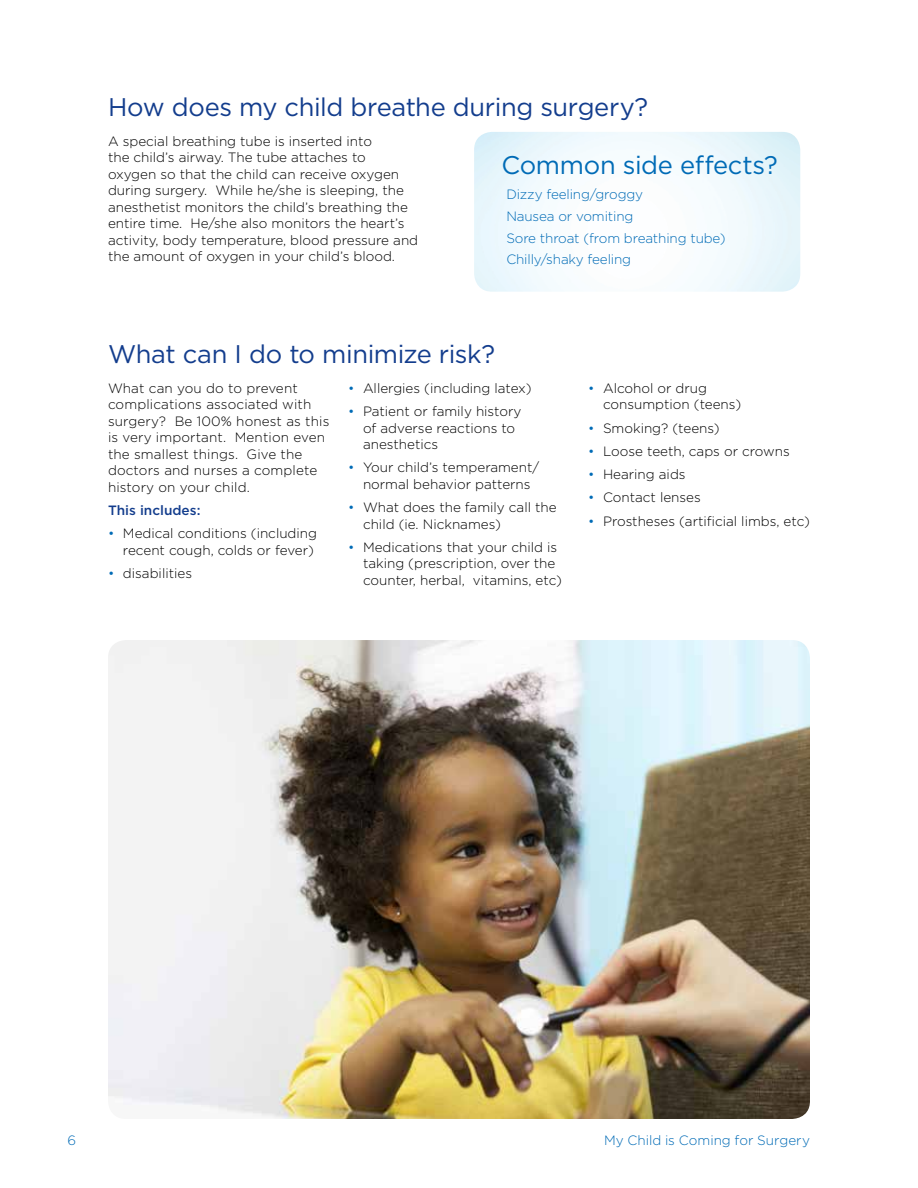
<style>
.page{position:relative;width:918px;height:1188px;background:#fff}
.page>*{position:absolute;margin:0;border:0;box-sizing:border-box;transform-origin:0 0}
.t1{font:25.5px "Gotham";letter-spacing:-.015em;color:#133d8d}
.t2{font:25.5px "Gotham";letter-spacing:-.01em;color:#006bb6}
.t3{font:300 13.5px/16.5px "Gotham";color:#000}
.t4{font:300 13.5px/21.8px "Gotham";letter-spacing:-.01em;color:#006bb6}
.t5{font:500 13.5px "Gotham";color:#133d8d}
.s1{color:#006bb6}
</style>
<div class="page">
<img style="left:108px;top:640px;width:702px;height:479px">
<h1 class="t1" style="left:108px;top:93px;width:542px">How does my child breathe during surgery?</h1>
<p class="t3" style="left:108px;top:132px;width:312px">A special breathing tube is inserted into<br>the child’s airway. The tube attaches to<br>oxygen so that the child can receive oxygen during surgery. While he/she is sleeping, the anesthetist monitors the child’s breathing the entire time. He/she also monitors the heart’s activity, body temperature, blood pressure and the amount of oxygen in your child’s blood.</p>
<h1 class="t2" style="left:501px;top:151px;width:278px">Common side effects?</h1>
<p class="t4" style="left:506px;top:183px;width:221px">Dizzy feeling/groggy<br>Nausea or vomiting<br>Sore throat (from breathing tube)<br>Chilly/shaky feeling</p>
<h1 class="t1" style="left:108px;top:340px;width:389px">What can I do to minimize risk?</h1>
<p class="t3" style="left:108px;top:379px;width:223px">What can you do to prevent complications associated with surgery? Be 100% honest as this is very important. Mention even the smallest things. Give the doctors and nurses a complete history on your child.</p>
<p class="t5" style="left:108px;top:503px;width:94px">This includes:</p>
<p class="t3" style="left:108px;top:525px;width:211px;text-align:right"><span class="s1">•</span> Medical conditions (including recent cough, colds or fever)</p>
<p class="t3" style="left:108px;top:565px;width:86px"><span class="s1">•</span> disabilities</p>
<p class="t3" style="left:348px;top:379px;width:185px"><span class="s1">•</span> Allergies (including latex)</p>
<p class="t3" style="left:363px;top:403px;width:160px;text-indent:-15px"><span class="s1">•</span> Patient or family history of adverse reactions to anesthetics</p>
<p class="t3" style="left:348px;top:459px;width:193px;text-align:center"><span class="s1">•</span> Your child’s temperament/ normal behavior patterns</p>
<p class="t3" style="left:363px;top:499px;width:195px;text-indent:-15px"><span class="s1">•</span> What does the family call the child (ie. Nicknames)</p>
<p class="t3" style="left:363px;top:538px;width:201px;text-indent:-15px"><span class="s1">•</span> Medications that your child is taking (prescription, over the counter, herbal, vitamins, etc)</p>
<p class="t3" style="left:603px;top:379px;width:140px;text-indent:-15px"><span class="s1">•</span> Alcohol or drug consumption (teens)</p>
<p class="t3" style="left:588px;top:419px;width:133px"><span class="s1">•</span> Smoking? (teens)</p>
<p class="t3" style="left:588px;top:442px;width:203px"><span class="s1">•</span> Loose teeth, caps or crowns</p>
<p class="t3" style="left:588px;top:466px;width:99px"><span class="s1">•</span> Hearing aids</p>
<p class="t3" style="left:588px;top:489px;width:114px"><span class="s1">•</span> Contact lenses</p>
<p class="t3" style="left:588px;top:512px;width:224px"><span class="s1">•</span> Prostheses (artificial limbs, etc)</p>
<p class="t4" style="left:67px;top:1129px;width:10px">6</p>
<p class="t4" style="left:604px;top:1129px;width:207px">My Child is Coming for Surgery</p>
</div>
